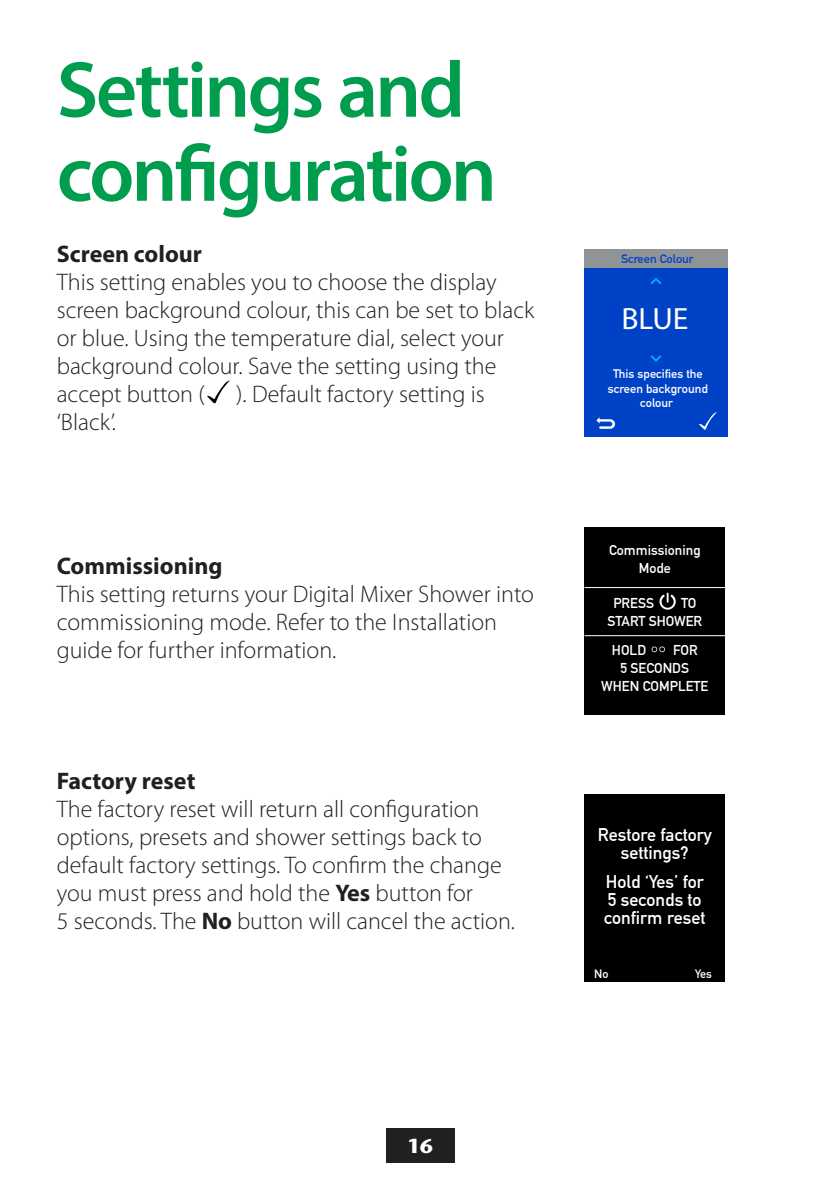
<style>
.page{position:relative;width:840px;height:1191px;background:#fff}
.page>*{position:absolute;margin:0;border:0;box-sizing:border-box;transform-origin:0 0}
.t1{font:600 80px/84px "Myriad Pro";letter-spacing:-.035em;color:#009d4f}
.t2{font:30.8px "Myriad Pro";color:#fff}
.t3{font:300 24px/28px "Myriad Pro";color:#221f1f}
.t4{font:700 24px "Myriad Pro";color:#221f1f}
.t5{font:700 20px "Stone Sans Std";color:#fff}
.t6{font:18px/18px "DIN Mittelschrift Alternate";color:#fff;text-align:center}
.t7{font:14px/18px "DIN Mittelschrift Alternate";color:#fff;text-align:center}
.t8{font:12.2px/14.6px "DIN Mittelschrift Alternate";color:#fff;text-align:center}
.t9{font:12.2px "DIN Mittelschrift Alternate";color:#0042c7}
.t10{font:12px "DIN Mittelschrift Alternate";color:#fff}
.s1{font-weight:700}
</style>
<div class="page">
<div style="left:386px;top:1128px;width:68px;height:34px;background:#221f1f"></div>
<div style="left:584px;top:249px;width:143px;height:188px;background:#0042c5"></div>
<svg style="left:699px;top:412px;width:17px;height:18px"></svg>
<div style="left:584px;top:249px;width:143px;height:19px;background:#919496"></div>
<svg style="left:650px;top:278px;width:11px;height:6px"></svg>
<svg style="left:650px;top:355px;width:11px;height:7px"></svg>
<svg style="left:596px;top:417px;width:18px;height:12px"></svg>
<svg style="left:207px;top:380px;width:22px;height:23px"></svg>
<div style="left:584px;top:794px;width:140px;height:187px;background:#000"></div>
<div style="left:584px;top:527px;width:140px;height:187px;background:#000"></div>
<hr style="left:584px;top:587px;width:140px;height:1px;background:#fff">
<hr style="left:584px;top:635px;width:140px;height:1px;background:#fff">
<svg style="left:659px;top:592px;width:16px;height:17px"></svg>
<svg style="left:651px;top:646px;width:13px;height:6px"></svg>
<h1 class="t1" style="left:57px;top:55px;width:441px">Settings and configuration</h1>
<p class="t4" style="left:57px;top:244px;width:147px">Screen colour</p>
<p class="t3" style="left:57px;top:270px;width:479px">This setting enables you to choose the display screen background colour, this can be set to black or blue. Using the temperature dial, select your background colour. Save the setting using the accept button (</p>
<p class="t3" style="left:236px;top:382px;width:250px">). Default factory setting is</p>
<p class="t3" style="left:57px;top:410px;width:61px">‘Black’.</p>
<p class="t4" style="left:57px;top:556px;width:167px">Commissioning</p>
<p class="t3" style="left:57px;top:581px;width:478px">This setting returns your Digital Mixer Shower into commissioning mode. Refer to the Installation guide for further information.</p>
<p class="t4" style="left:57px;top:772px;width:140px">Factory reset</p>
<p class="t3" style="left:57px;top:797px;width:459px">The factory reset will return all configuration options, presets and shower settings back to default factory settings. To confirm the change you must press and hold the <span class="s1">Yes</span> button for<br>5 seconds. The <span class="s1">No</span> button will cancel the action.</p>
<p class="t9" style="left:620px;top:255px;width:74px">Screen Colour</p>
<p class="t2" style="left:621px;top:306px;width:68px">BLUE</p>
<p class="t8" style="left:607px;top:368px;width:101px">This specifies the screen background colour</p>
<p class="t7" style="left:608px;top:542px;width:93px">Commissioning<br>Mode</p>
<p class="t7" style="left:613px;top:595px;width:42px">PRESS</p>
<p class="t7" style="left:607px;top:595px;width:96px;text-align:left;text-indent:73px">TO<br>START SHOWER</p>
<p class="t7" style="left:611px;top:642px;width:36px">HOLD</p>
<p class="t7" style="left:672px;top:642px;width:26px">FOR</p>
<p class="t7" style="left:620px;top:660px;width:70px">5 SECONDS</p>
<p class="t7" style="left:601px;top:678px;width:109px">WHEN COMPLETE</p>
<p class="t6" style="left:597px;top:827px;width:115px">Restore factory settings?</p>
<p class="t6" style="left:604px;top:874px;width:102px;text-align:left">Hold ‘Yes’ for<br>5 seconds to confirm reset</p>
<p class="t10" style="left:594px;top:969px;width:16px">No</p>
<p class="t10" style="left:694px;top:969px;width:18px">Yes</p>
<p class="t5" style="left:407px;top:1134px;width:27px">16</p>
</div>
